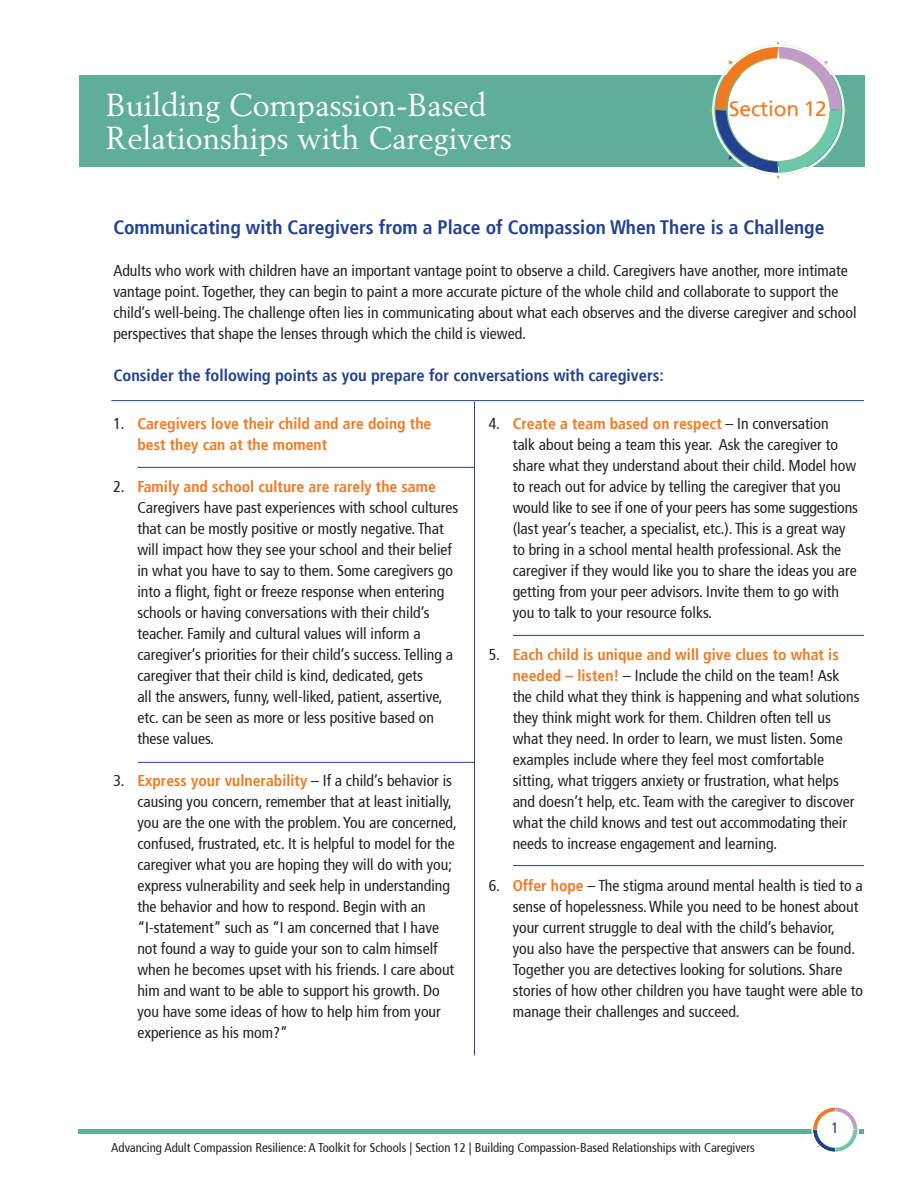
<style>
.page{position:relative;width:918px;height:1188px;background:#fff}
.page>*{position:absolute;margin:0;border:0;box-sizing:border-box;transform-origin:0 0}
.t1{font:31.5px "Berling";color:#fff}
.t2{font:21px "Frutiger";letter-spacing:-.01em;color:#f07a22}
.t3{font:700 condensed 19.5px "Frutiger";color:#234190}
.t4{font:700 condensed 16.5px "Frutiger";color:#234190}
.t5{font:condensed 15.75px/21px "Frutiger";color:#231f20}
.t6{font:700 condensed 15.75px/21px "Frutiger";color:#f07a22}
.t7{font:condensed 15px "Frutiger";color:#234190}
.t8{font:condensed 12.75px "Frutiger";color:#231f20}
.s1{font-weight:400;color:#231f20}
.s2{font-weight:700;color:#f07a22}
</style>
<div class="page">
<hr style="left:79px;top:1130px;width:785px;height:4px;background:#5fae9a">
<svg style="left:810px;top:1107px;width:50px;height:45px"></svg>
<div style="left:79px;top:75px;width:786px;height:91px;background:#5fae9a"></div>
<svg style="left:708px;top:41px;width:140px;height:138px"></svg>
<hr style="left:474px;top:402px;width:1px;height:653px;background:#234190">
<hr style="left:111px;top:400px;width:753px;height:1px;background:#234190">
<hr style="left:137px;top:467px;width:337px;height:1px;background:#234190">
<hr style="left:138px;top:762px;width:337px;height:1px;background:#234190">
<hr style="left:513px;top:635px;width:351px;height:1px;background:#234190">
<hr style="left:513px;top:865px;width:351px;height:1px;background:#234190">
<p class="t1" style="left:106px;top:85px;width:382px">Building Compassion-Based</p>
<p class="t1" style="left:106px;top:118px;width:407px">Relationships with Caregivers</p>
<p class="t2" style="left:729px;top:99px;width:99px">Section 12</p>
<p class="t3" style="left:113px;top:219px;width:713px">Communicating with Caregivers from a Place of Compassion When There is a Challenge</p>
<p class="t5" style="left:113px;top:262px;width:736px">Adults who work with children have an important vantage point to observe a child. Caregivers have another, more intimate</p>
<p class="t5" style="left:113px;top:283px;width:745px">vantage point. Together, they can begin to paint a more accurate picture of the whole child and collaborate to support the child’s well-being. The challenge often lies in communicating about what each observes and the diverse caregiver and school perspectives that shape the lenses through which the child is viewed.</p>
<p class="t4" style="left:113px;top:368px;width:552px">Consider the following points as you prepare for conversations with caregivers:</p>
<p class="t6" style="left:137px;top:415px;width:296px;text-indent:-24px"><span class="s1">1.</span> Caregivers love their child and are doing the best they can at the moment</p>
<p class="t5" style="left:137px;top:478px;width:322px;text-indent:-24px">2. <span class="s2">Family and school culture are rarely the same </span>Caregivers have past experiences with school cultures that can be mostly positive or mostly negative. That will impact how they see your school and their belief in what you have to say to them. Some caregivers go into a flight, fight or freeze response when entering schools or having conversations with their child’s teacher. Family and cultural values will inform a caregiver’s priorities for their child’s success. Telling a caregiver that their child is kind, dedicated, gets</p>
<p class="t5" style="left:137px;top:688px;width:307px">all the answers, funny, well-liked, patient, assertive, etc. can be seen as more or less positive based on these values.</p>
<p class="t5" style="left:137px;top:772px;width:321px;text-indent:-24px">3. <span class="s2">Express your vulnerability</span> – If a child’s behavior is causing you concern, remember that at least initially, you are the one with the problem. You are concerned, confused, frustrated, etc. It is helpful to model for the caregiver what you are hoping they will do with you; express vulnerability and seek help in understanding the behavior and how to respond. Begin with an “I-statement” such as “I am concerned that I have not found a way to guide your son to calm himself when he becomes upset with his friends. I care about him and want to be able to support his growth. Do you have some ideas of how to help him from your experience as his mom?”</p>
<p class="t5" style="left:513px;top:415px;width:347px;text-indent:-24px">4. <span class="s2">Create a team based on respect</span> – In conversation<br>talk about being a team this year. Ask the caregiver to share what they understand about their child. Model how to reach out for advice by telling the caregiver that you would like to see if one of your peers has some suggestions (last year’s teacher, a specialist, etc.). This is a great way to bring in a school mental health professional. Ask the caregiver if they would like you to share the ideas you are getting from your peer advisors. Invite them to go with you to talk to your resource folks.</p>
<p class="t5" style="left:513px;top:646px;width:348px;text-indent:-24px">5. <span class="s2">Each child is unique and will give clues to what is needed – listen!</span> – Include the child on the team! Ask the child what they think is happening and what solutions they think might work for them. Children often tell us what they need. In order to learn, we must listen. Some examples include where they feel most comfortable</p>
<p class="t5" style="left:513px;top:772px;width:343px">sitting, what triggers anxiety or frustration, what helps and doesn’t help, etc. Team with the caregiver to discover what the child knows and test out accommodating their needs to increase engagement and learning.</p>
<p class="t5" style="left:513px;top:877px;width:352px;text-indent:-24px">6. <span class="s2">Offer hope</span> – The stigma around mental health is tied to a sense of hopelessness. While you need to be honest about your current struggle to deal with the child’s behavior,<br>you also have the perspective that answers can be found.<br>Together you are detectives looking for solutions. Share stories of how other children you have taught were able to manage their challenges and succeed.</p>
<p class="t7" style="left:832px;top:1122px;width:9px">1</p>
<p class="t8" style="left:111px;top:1142px;width:645px">Advancing Adult Compassion Resilience: A Toolkit for Schools | Section 12 | Building Compassion-Based Relationships with Caregivers</p>
</div>
